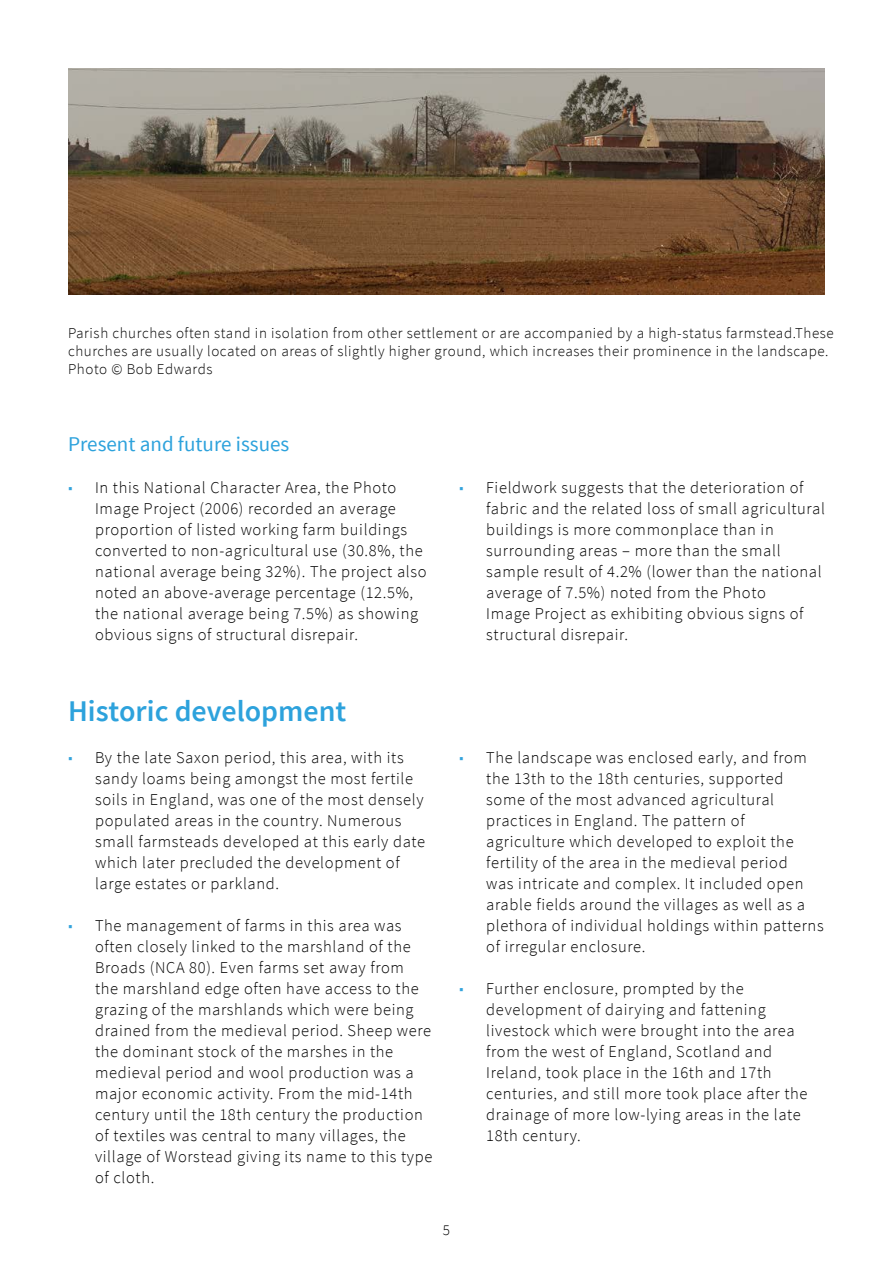
<style>
.page{position:relative;width:893px;height:1263px;background:#fff}
.page>*{position:absolute;margin:0;border:0;box-sizing:border-box;transform-origin:0 0}
.Page_title{font:600 30px "Source Sans Pro";color:#2da2dc}
.Heading_1{font:21px "Source Sans Pro";color:#2da2dc}
.t1{font:300 16.5px/21px "Source Sans Pro";letter-spacing:.04em;color:#000}
.t2{font:300 15px/18px "Source Sans Pro";letter-spacing:.04em;color:#000}
.s1{color:#33a3dc}
</style>
<div class="page">
<img style="left:68px;top:68px;width:757px;height:226px">
<p class="t2" style="left:68px;top:324px;width:767px">Parish churches often stand in isolation from other settlement or are accompanied by a high-status farmstead.These churches are usually located on areas of slightly higher ground, which increases their prominence in the landscape.<br>Photo © Bob Edwards</p>
<p class="Heading_1" style="left:68px;top:431px;width:223px">Present and future issues</p>
<p class="t1" style="left:95px;top:477px;width:333px;text-indent:-27px"><span class="s1">■</span> In this National Character Area, the Photo Image Project (2006) recorded an average proportion of listed working farm buildings converted to non-agricultural use (30.8%, the national average being 32%). The project also noted an above-average percentage (12.5%, the national average being 7.5%) as showing obvious signs of structural disrepair.</p>
<p class="t1" style="left:486px;top:477px;width:340px;text-indent:-27px"><span class="s1">■</span> Fieldwork suggests that the deterioration of fabric and the related loss of small agricultural buildings is more commonplace than in surrounding areas – more than the small sample result of 4.2% (lower than the national average of 7.5%) noted from the Photo<br>Image Project as exhibiting obvious signs of structural disrepair.</p>
<p class="Page_title" style="left:68px;top:692px;width:280px">Historic development</p>
<p class="t1" style="left:95px;top:747px;width:332px;text-indent:-27px"><span class="s1">■</span> By the late Saxon period, this area, with its sandy loams being amongst the most fertile soils in England, was one of the most densely populated areas in the country. Numerous small farmsteads developed at this early date which later precluded the development of large estates or parkland.</p>
<p class="t1" style="left:95px;top:915px;width:339px;text-indent:-27px"><span class="s1">■</span> The management of farms in this area was often closely linked to the marshland of the Broads (NCA 80). Even farms set away from<br>the marshland edge often have access to the grazing of the marshlands which were being drained from the medieval period. Sheep were the dominant stock of the marshes in the medieval period and wool production was a major economic activity. From the mid-14th century until the 18th century the production of textiles was central to many villages, the village of Worstead giving its name to this type of cloth.</p>
<p class="t1" style="left:486px;top:747px;width:339px;text-indent:-27px"><span class="s1">■</span> The landscape was enclosed early, and from the 13th to the 18th centuries, supported some of the most advanced agricultural practices in England. The pattern of agriculture which developed to exploit the fertility of the area in the medieval period<br>was intricate and complex. It included open arable fields around the villages as well as a plethora of individual holdings within patterns of irregular enclosure.</p>
<p class="t1" style="left:486px;top:978px;width:323px;text-indent:-27px"><span class="s1">■</span> Further enclosure, prompted by the development of dairying and fattening livestock which were brought into the area from the west of England, Scotland and Ireland, took place in the 16th and 17th centuries, and still more took place after the drainage of more low-lying areas in the late 18th century.</p>
<p class="t2" style="left:443px;top:1221px;width:9px">5</p>
</div>
